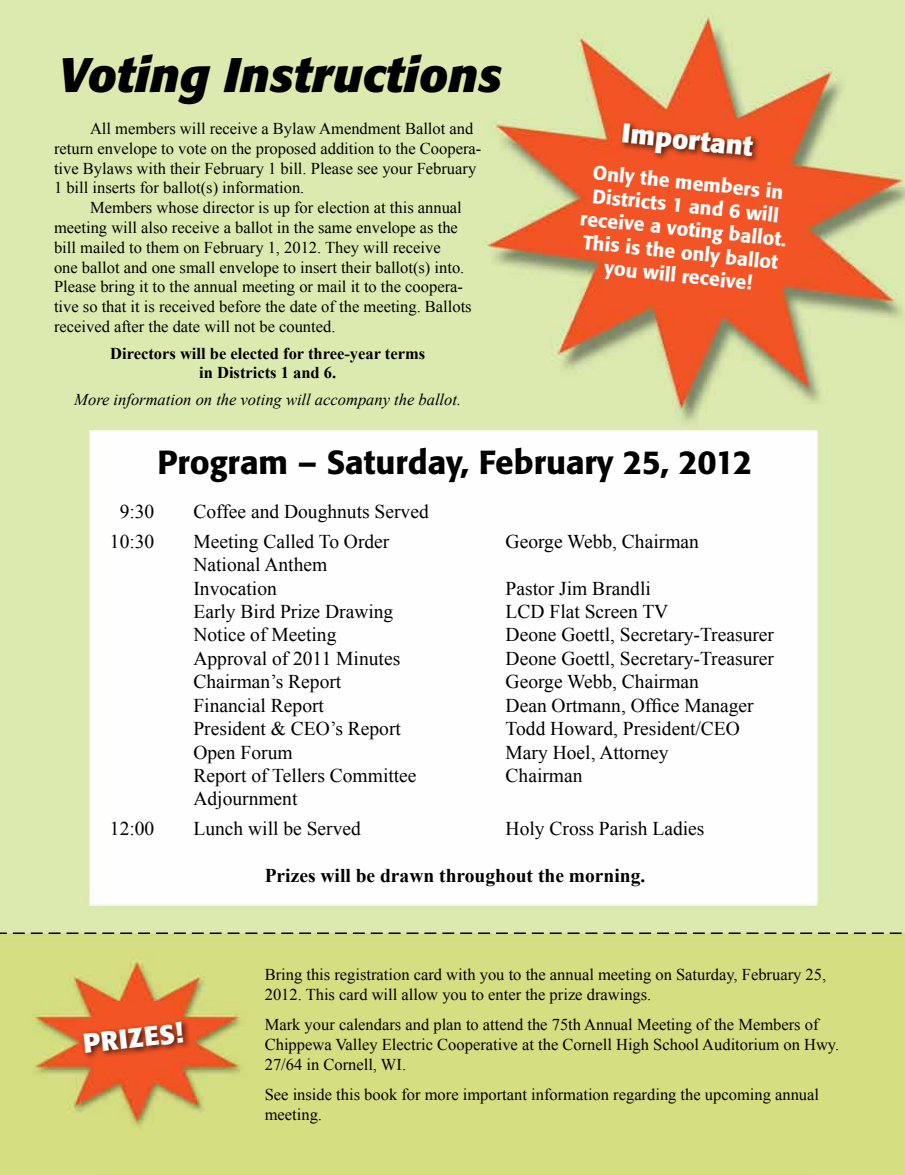
<style>
.page{position:relative;width:905px;height:1175px;background:#fff}
.page>*{position:absolute;margin:0;border:0;box-sizing:border-box;transform-origin:0 0}
.t1{font:italic 700 48px "Formata";color:#000}
.t2{font:500 33px "Formata";color:#000}
.t3{font:700 27px "Formata";color:#fff}
.t4{font:19.5px/23.4px "Times New Roman";color:#000}
.t5{font:500 19.5px/23.4px "Formata";color:#fff;text-align:center}
.t6{font:700 19.5px "Times New Roman";color:#000}
.t7{font:16.5px/19.8px "Times New Roman";color:#000}
.t8{font:700 16.5px/19.8px "Times New Roman";color:#000;text-align:center}
.t9{font:italic 16.5px "Times New Roman";color:#000}
</style>
<div class="page">
<img style="left:0;top:0;width:904px;height:1174px">
<div style="left:619px;top:120px;width:142px;height:44px;background:#000;opacity:.75"></div>
<div style="left:80px;top:1018px;width:112px;height:42px;background:#000;opacity:.75"></div>
<svg style="left:0;top:932px;width:904px;height:2px;background:#6e7150"></svg>
<p class="t1" style="left:58px;top:45px;width:446px">Voting Instructions</p>
<p class="t7" style="left:90px;top:118px;width:385px">All members will receive a Bylaw Amendment Ballot and</p>
<p class="t7" style="left:54px;top:138px;width:429px">return envelope to vote on the proposed addition to the Coopera-</p>
<p class="t7" style="left:54px;top:158px;width:424px">tive Bylaws with their February 1 bill. Please see your February</p>
<p class="t7" style="left:54px;top:178px;width:252px">1 bill inserts for ballot(s) information.</p>
<p class="t7" style="left:90px;top:197px;width:373px">Members whose director is up for election at this annual</p>
<p class="t7" style="left:54px;top:217px;width:405px">meeting will also receive a ballot in the same envelope as the</p>
<p class="t7" style="left:54px;top:237px;width:388px">bill mailed to them on February 1, 2012. They will receive</p>
<p class="t7" style="left:54px;top:257px;width:412px">one ballot and one small envelope to insert their ballot(s) into.</p>
<p class="t7" style="left:54px;top:277px;width:410px">Please bring it to the annual meeting or mail it to the coopera-</p>
<p class="t7" style="left:54px;top:296px;width:419px">tive so that it is received before the date of the meeting. Ballots</p>
<p class="t7" style="left:54px;top:316px;width:283px">received after the date will not be counted.</p>
<p class="t8" style="left:110px;top:343px;width:316px">Directors will be elected for three-year terms in Districts 1 and 6.</p>
<p class="t9" style="left:74px;top:388px;width:388px">More information on the voting will accompany the ballot.</p>
<p class="t2" style="left:157px;top:442px;width:596px">Program – Saturday, February 25, 2012</p>
<p class="t4" style="left:120px;top:499px;width:36px">9:30</p>
<p class="t4" style="left:193px;top:499px;width:237px">Coffee and Doughnuts Served</p>
<p class="t4" style="left:110px;top:529px;width:46px">10:30</p>
<p class="t4" style="left:193px;top:529px;width:197px">Meeting Called To Order</p>
<p class="t4" style="left:505px;top:529px;width:195px">George Webb, Chairman</p>
<p class="t4" style="left:193px;top:552px;width:135px">National Anthem<br>Invocation</p>
<p class="t3" style="left:623px;top:116px;width:133px;rotate:6deg">Important</p>
<p class="t5" style="left:586px;top:160px;width:209px;rotate:6deg">Only the members in<br>Districts 1 and 6 will receive a voting ballot.<br>This is the only ballot you will receive!</p>
<p class="t4" style="left:505px;top:576px;width:147px">Pastor Jim Brandli</p>
<p class="t4" style="left:193px;top:599px;width:201px">Early Bird Prize Drawing</p>
<p class="t4" style="left:505px;top:599px;width:164px">LCD Flat Screen TV</p>
<p class="t4" style="left:193px;top:623px;width:144px">Notice of Meeting</p>
<p class="t4" style="left:505px;top:623px;width:270px">Deone Goettl, Secretary-Treasurer</p>
<p class="t4" style="left:193px;top:646px;width:208px">Approval of 2011 Minutes</p>
<p class="t4" style="left:505px;top:646px;width:270px">Deone Goettl, Secretary-Treasurer</p>
<p class="t4" style="left:193px;top:669px;width:149px">Chairman’s Report</p>
<p class="t4" style="left:505px;top:669px;width:195px">George Webb, Chairman</p>
<p class="t4" style="left:193px;top:693px;width:132px">Financial Report</p>
<p class="t4" style="left:505px;top:693px;width:250px">Dean Ortmann, Office Manager</p>
<p class="t4" style="left:193px;top:716px;width:209px">President &amp; CEO’s Report</p>
<p class="t4" style="left:505px;top:716px;width:236px">Todd Howard, President/CEO</p>
<p class="t4" style="left:193px;top:740px;width:101px">Open Forum</p>
<p class="t4" style="left:505px;top:740px;width:165px">Mary Hoel, Attorney</p>
<p class="t4" style="left:193px;top:763px;width:225px">Report of Tellers Committee</p>
<p class="t4" style="left:505px;top:763px;width:78px">Chairman</p>
<p class="t4" style="left:193px;top:786px;width:105px">Adjournment</p>
<p class="t4" style="left:110px;top:817px;width:46px">12:00</p>
<p class="t4" style="left:193px;top:817px;width:169px">Lunch will be Served</p>
<p class="t4" style="left:505px;top:817px;width:200px">Holy Cross Parish Ladies</p>
<p class="t6" style="left:265px;top:862px;width:382px">Prizes will be drawn throughout the morning.</p>
<p class="t3" style="left:81px;top:1026px;width:102px;rotate:-6deg">PRIZES!</p>
<p class="t7" style="left:265px;top:964px;width:563px">Bring this registration card with you to the annual meeting on Saturday, February 25,<br>2012. This card will allow you to enter the prize drawings.</p>
<p class="t7" style="left:265px;top:1014px;width:576px">Mark your calendars and plan to attend the 75th Annual Meeting of the Members of<br>Chippewa Valley Electric Cooperative at the Cornell High School Auditorium on Hwy.<br>27/64 in Cornell, WI.</p>
<p class="t7" style="left:265px;top:1084px;width:556px">See inside this book for more important information regarding the upcoming annual meeting.</p>
</div>
